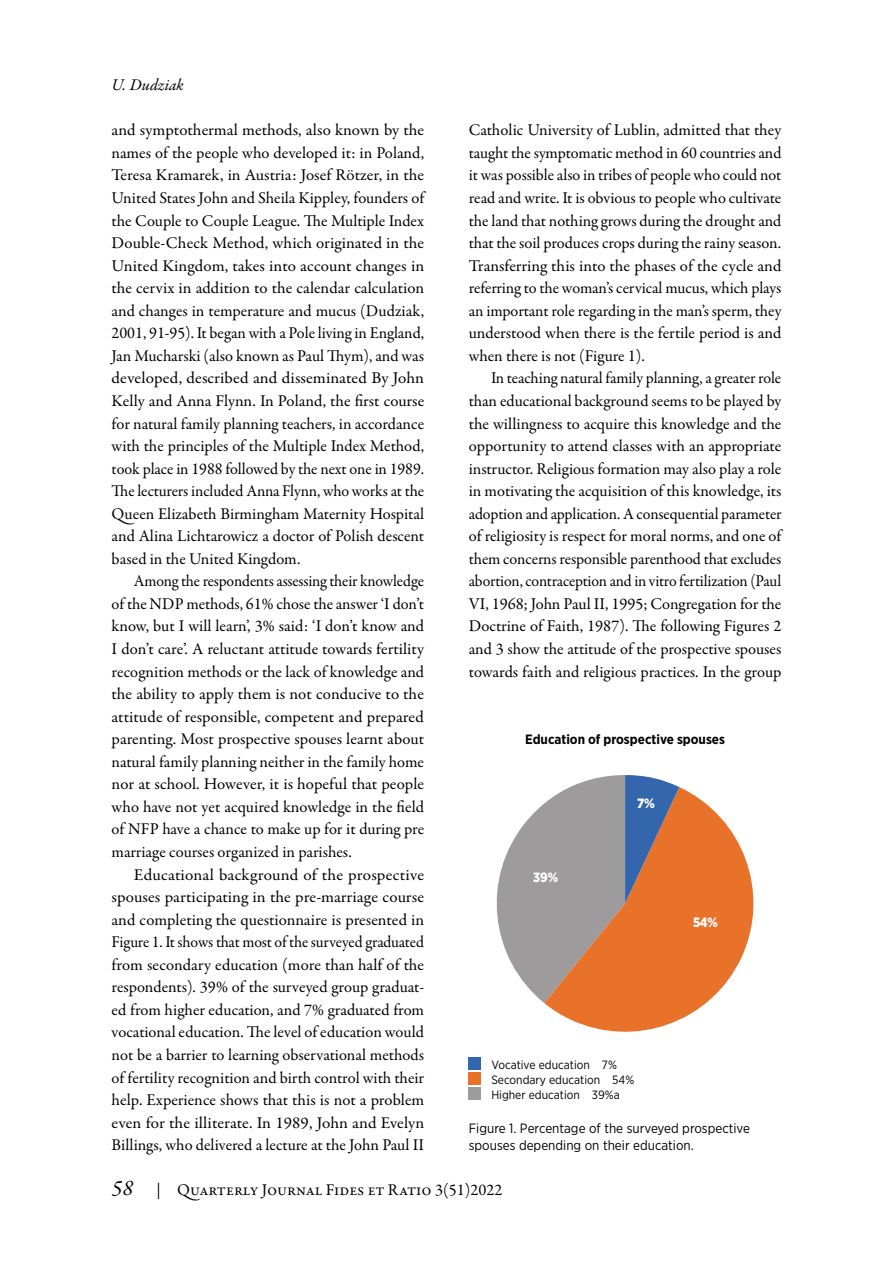
<style>
.page{position:relative;width:893px;height:1263px;background:#fff}
.page>*{position:absolute;margin:0;border:0;box-sizing:border-box;transform-origin:0 0}
.autor_footnote{font:16.5px "Garamond Premr Pro";color:#000}
.autor_footnote-2{font:16.5px "Garamond Premr Pro";color:#000;scale:.96 1}
.autor_footnote-3{font:16.5px "Garamond Premr Pro";color:#000;scale:1.04 1}
.t1{font:italic 16.5px "Garamond Premr Pro";color:#000}
.figure_title{font:13.5px/16.5px "Gotham Narrow";color:#000}
.table_title{font:700 13.5px "Gotham Narrow";color:#000}
.t2{font:900 13.5px "Gotham Narrow";color:#fff;scale:.96 1}
.t3{font:900 13.5px "Gotham Narrow";color:#fff}
.table_text{font:12px "Gotham Narrow";color:#000}
.s1{font-style:italic;font-size:22.2px}
</style>
<div class="page">
<svg style="left:544px;top:787px;width:209px;height:245px;fill:#e9722b"></svg>
<svg style="left:497px;top:775px;width:182px;height:228px;background:#b69688"></svg>
<div style="left:469px;top:1057px;width:12px;height:12px;background:#3466ae"></div>
<div style="left:469px;top:1072px;width:12px;height:12px;background:#e9722b"></div>
<div style="left:469px;top:1087px;width:12px;height:12px;background:#9d9b9c"></div>
<p class="t1" style="left:112px;top:75px;width:74px">U. Dudziak</p>
<p class="autor_footnote" style="left:112px;top:120px;width:314px">and symptothermal methods, also known by the</p>
<p class="autor_footnote" style="left:112px;top:143px;width:314px">names of the people who developed it: in Poland,</p>
<p class="autor_footnote" style="left:112px;top:165px;width:314px">Teresa Kramarek, in Austria: Josef Rötzer, in the</p>
<p class="autor_footnote" style="left:112px;top:188px;width:314px">United States John and Sheila Kippley, founders of</p>
<p class="autor_footnote" style="left:112px;top:210px;width:314px">the Couple to Couple League. The Multiple Index</p>
<p class="autor_footnote" style="left:112px;top:233px;width:314px">Double-Check Method, which originated in the</p>
<p class="autor_footnote" style="left:112px;top:255px;width:314px">United Kingdom, takes into account changes in</p>
<p class="autor_footnote" style="left:112px;top:278px;width:314px">the cervix in addition to the calendar calculation</p>
<p class="autor_footnote" style="left:112px;top:301px;width:314px">and changes in temperature and mucus (Dudziak,</p>
<p class="autor_footnote" style="left:112px;top:323px;width:314px">2001, 91-95). It began with a Pole living in England,</p>
<p class="autor_footnote" style="left:112px;top:346px;width:314px">Jan Mucharski (also known as Paul Thym), and was</p>
<p class="autor_footnote-3" style="left:112px;top:368px;width:302px">developed, described and disseminated By John</p>
<p class="autor_footnote" style="left:112px;top:391px;width:314px">Kelly and Anna Flynn. In Poland, the first course</p>
<p class="autor_footnote" style="left:112px;top:413px;width:314px">for natural family planning teachers, in accordance</p>
<p class="autor_footnote" style="left:112px;top:436px;width:314px">with the principles of the Multiple Index Method,</p>
<p class="autor_footnote" style="left:112px;top:458px;width:314px">took place in 1988 followed by the next one in 1989.</p>
<p class="autor_footnote" style="left:112px;top:481px;width:314px">The lecturers included Anna Flynn, who works at the</p>
<p class="autor_footnote" style="left:112px;top:504px;width:314px">Queen Elizabeth Birmingham Maternity Hospital</p>
<p class="autor_footnote" style="left:112px;top:526px;width:314px">and Alina Lichtarowicz a doctor of Polish descent</p>
<p class="autor_footnote" style="left:112px;top:549px;width:190px">based in the United Kingdom.</p>
<p class="autor_footnote-2" style="left:134px;top:571px;width:304px">Among the respondents assessing their knowledge</p>
<p class="autor_footnote" style="left:112px;top:594px;width:314px">of the NDP methods, 61% chose the answer ‘I don’t</p>
<p class="autor_footnote" style="left:112px;top:616px;width:314px">know, but I will learn’, 3% said: ‘I don’t know and</p>
<p class="autor_footnote" style="left:112px;top:639px;width:314px">I don’t care’. A reluctant attitude towards fertility</p>
<p class="autor_footnote" style="left:112px;top:661px;width:314px">recognition methods or the lack of knowledge and</p>
<p class="autor_footnote" style="left:112px;top:684px;width:314px">the ability to apply them is not conducive to the</p>
<p class="autor_footnote" style="left:112px;top:706px;width:314px">attitude of responsible, competent and prepared</p>
<p class="autor_footnote" style="left:112px;top:729px;width:314px">parenting. Most prospective spouses learnt about</p>
<p class="autor_footnote" style="left:112px;top:752px;width:314px">natural family planning neither in the family home</p>
<p class="autor_footnote" style="left:112px;top:774px;width:314px">nor at school. However, it is hopeful that people</p>
<p class="autor_footnote" style="left:112px;top:797px;width:314px">who have not yet acquired knowledge in the field</p>
<p class="autor_footnote" style="left:112px;top:819px;width:314px">of NFP have a chance to make up for it during pre</p>
<p class="autor_footnote" style="left:112px;top:842px;width:242px">marriage courses organized in parishes.</p>
<p class="autor_footnote-3" style="left:134px;top:864px;width:280px">Educational background of the prospective</p>
<p class="autor_footnote" style="left:112px;top:887px;width:314px">spouses participating in the pre-marriage course</p>
<p class="autor_footnote" style="left:112px;top:909px;width:314px">and completing the questionnaire is presented in</p>
<p class="autor_footnote-2" style="left:112px;top:932px;width:327px">Figure 1. It shows that most of the surveyed graduated</p>
<p class="autor_footnote" style="left:112px;top:955px;width:314px">from secondary education (more than half of the</p>
<p class="autor_footnote" style="left:112px;top:977px;width:314px">respondents). 39% of the surveyed group graduat-</p>
<p class="autor_footnote" style="left:112px;top:1000px;width:314px">ed from higher education, and 7% graduated from</p>
<p class="autor_footnote" style="left:112px;top:1022px;width:314px">vocational education. The level of education would</p>
<p class="autor_footnote" style="left:112px;top:1045px;width:314px">not be a barrier to learning observational methods</p>
<p class="autor_footnote" style="left:112px;top:1067px;width:314px">of fertility recognition and birth control with their</p>
<p class="autor_footnote" style="left:112px;top:1090px;width:314px">help. Experience shows that this is not a problem</p>
<p class="autor_footnote" style="left:112px;top:1112px;width:314px">even for the illiterate. In 1989, John and Evelyn</p>
<p class="autor_footnote" style="left:112px;top:1135px;width:314px">Billings, who delivered a lecture at the John Paul II</p>
<p class="autor_footnote" style="left:469px;top:120px;width:314px">Catholic University of Lublin, admitted that they</p>
<p class="autor_footnote" style="left:469px;top:143px;width:314px">taught the symptomatic method in 60 countries and</p>
<p class="autor_footnote" style="left:469px;top:165px;width:314px">it was possible also in tribes of people who could not</p>
<p class="autor_footnote" style="left:469px;top:188px;width:314px">read and write. It is obvious to people who cultivate</p>
<p class="autor_footnote" style="left:469px;top:210px;width:314px">the land that nothing grows during the drought and</p>
<p class="autor_footnote" style="left:469px;top:233px;width:314px">that the soil produces crops during the rainy season.</p>
<p class="autor_footnote" style="left:469px;top:255px;width:314px">Transferring this into the phases of the cycle and</p>
<p class="autor_footnote" style="left:469px;top:278px;width:314px">referring to the woman’s cervical mucus, which plays</p>
<p class="autor_footnote" style="left:469px;top:301px;width:314px">an important role regarding in the man’s sperm, they</p>
<p class="autor_footnote" style="left:469px;top:323px;width:314px">understood when there is the fertile period is and</p>
<p class="autor_footnote" style="left:469px;top:346px;width:178px">when there is not (Figure 1).</p>
<p class="autor_footnote" style="left:491px;top:368px;width:292px">In teaching natural family planning, a greater role</p>
<p class="autor_footnote" style="left:469px;top:391px;width:314px">than educational background seems to be played by</p>
<p class="autor_footnote" style="left:469px;top:413px;width:314px">the willingness to acquire this knowledge and the</p>
<p class="autor_footnote" style="left:469px;top:436px;width:314px">opportunity to attend classes with an appropriate</p>
<p class="autor_footnote" style="left:469px;top:458px;width:314px">instructor. Religious formation may also play a role</p>
<p class="autor_footnote" style="left:469px;top:481px;width:314px">in motivating the acquisition of this knowledge, its</p>
<p class="autor_footnote" style="left:469px;top:504px;width:314px">adoption and application. A consequential parameter</p>
<p class="autor_footnote" style="left:469px;top:526px;width:314px">of religiosity is respect for moral norms, and one of</p>
<p class="autor_footnote" style="left:469px;top:549px;width:314px">them concerns responsible parenthood that excludes</p>
<p class="autor_footnote-2" style="left:469px;top:571px;width:327px">abortion, contraception and in vitro fertilization (Paul</p>
<p class="autor_footnote" style="left:469px;top:594px;width:314px">VI, 1968; John Paul II, 1995; Congregation for the</p>
<p class="autor_footnote" style="left:469px;top:616px;width:314px">Doctrine of Faith, 1987). The following Figures 2</p>
<p class="autor_footnote" style="left:469px;top:639px;width:314px">and 3 show the attitude of the prospective spouses</p>
<p class="autor_footnote" style="left:469px;top:661px;width:314px">towards faith and religious practices. In the group</p>
<p class="table_title" style="left:525px;top:731px;width:201px">Education of prospective spouses</p>
<p class="t3" style="left:637px;top:795px;width:20px">7%</p>
<p class="t2" style="left:533px;top:869px;width:27px">39%</p>
<p class="t2" style="left:693px;top:914px;width:27px">54%</p>
<p class="table_text" style="left:491px;top:1057px;width:127px">Vocative education 7%</p>
<p class="table_text" style="left:491px;top:1072px;width:145px">Secondary education 54%</p>
<p class="table_text" style="left:491px;top:1087px;width:130px">Higher education 39%a</p>
<p class="figure_title" style="left:469px;top:1120px;width:283px">Figure 1. Percentage of the surveyed prospective spouses depending on their education.</p>
<p class="autor_footnote" style="left:112px;top:1180px;width:392px"><span class="s1">58</span> | Quarterly Journal Fides et Ratio 3(51)2022</p>
</div>
